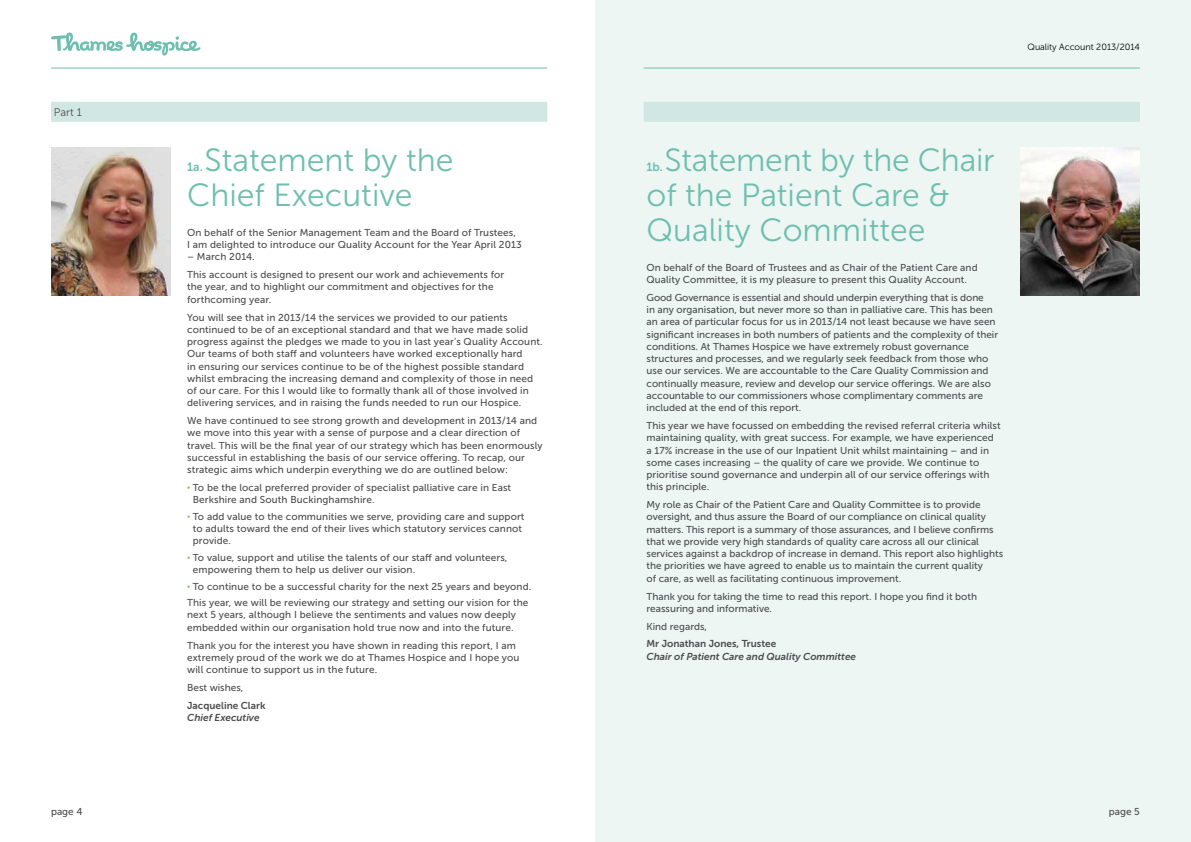
<style>
.page{position:relative;width:1191px;height:842px;background:#fff}
.page>*{position:absolute;margin:0;border:0;box-sizing:border-box;transform-origin:0 0}
.t1{font:32px/35px "Museo Sans 300";color:#6ebfaf}
.t2{font:12px "Museo Sans 700";color:#6ebfaf}
.t3{font:11px "Museo Sans 300";color:#4d4d4f}
.t4{font:10px/12.2px "Museo Sans 500";letter-spacing:.005em;color:#4d4d4f}
.t5{font:italic 10px "Museo Sans 700";color:#4d4d4f}
.t6{font:10px "Museo Sans 700";color:#4d4d4f}
.t7{font:9px "Museo Sans 300";color:#000}
.s1{font-family:"Museo Sans 300";font-size:8px;color:#83c452}
</style>
<div class="page">
<div style="left:595px;top:0;width:596px;height:842px;background:#edf6f3"></div>
<svg style="left:51px;top:32px;width:149px;height:24px"></svg>
<hr style="left:51px;top:68px;width:496px;height:1px;background:#6ebfaf">
<hr style="left:643px;top:68px;width:497px;height:1px;background:#6ebfaf">
<div style="left:643px;top:102px;width:497px;height:20px;background:#d0e8e1"></div>
<img style="left:51px;top:147px;width:120px;height:149px">
<img style="left:1020px;top:147px;width:120px;height:149px">
<div style="left:51px;top:102px;width:496px;height:20px;background:#d0e8e1"></div>
<p class="t3" style="left:54px;top:106px;width:29px">Part 1</p>
<h1 class="t1" style="left:187px;top:143px;width:268px;text-indent:17px">Statement by the<br>Chief Executive</h1>
<p class="t4" style="left:187px;top:226px;width:336px">On behalf of the Senior Management Team and the Board of Trustees,<br>I am delighted to introduce our Quality Account for the Year April 2013</p>
<p class="t4" style="left:187px;top:248px;width:319px;line-height:17.9px">– March 2014.<br>This account is designed to present our work and achievements for</p>
<p class="t4" style="left:187px;top:281px;width:308px">the year, and to highlight our commitment and objectives for the forthcoming year.</p>
<p class="t4" style="left:187px;top:311px;width:357px">You will see that in 2013/14 the services we provided to our patients continued to be of an exceptional standard and that we have made solid progress against the pledges we made to you in last year’s Quality Account.<br>Our teams of both staff and volunteers have worked exceptionally hard<br>in ensuring our services continue to be of the highest possible standard whilst embracing the increasing demand and complexity of those in need of our care. For this I would like to formally thank all of those involved in delivering services, and in raising the funds needed to run our Hospice.</p>
<p class="t4" style="left:187px;top:415px;width:357px">We have continued to see strong growth and development in 2013/14 and we move into this year with a sense of purpose and a clear direction of travel. This will be the final year of our strategy which has been enormously successful in establishing the basis of our service offering. To recap, our strategic aims which underpin everything we do are outlined below:</p>
<p class="t4" style="left:193px;top:482px;width:320px;text-indent:-6px"><span class="s1">•</span> To be the local preferred provider of specialist palliative care in East<br>Berkshire and South Buckinghamshire.</p>
<p class="t4" style="left:193px;top:510px;width:333px;text-indent:-6px"><span class="s1">•</span> To add value to the communities we serve, providing care and support to adults toward the end of their lives which statutory services cannot provide.</p>
<p class="t4" style="left:193px;top:551px;width:316px;text-indent:-6px"><span class="s1">•</span> To value, support and utilise the talents of our staff and volunteers, empowering them to help us deliver our vision.</p>
<p class="t4" style="left:187px;top:578px;width:346px;line-height:16.5px"><span class="s1">•</span> To continue to be a successful charity for the next 25 years and beyond.<br>This year, we will be reviewing our strategy and setting our vision for the</p>
<p class="t4" style="left:187px;top:609px;width:330px">next 5 years, although I believe the sentiments and values now deeply embedded within our organisation hold true now and into the future.</p>
<p class="t4" style="left:187px;top:639px;width:334px">Thank you for the interest you have shown in reading this report, I am extremely proud of the work we do at Thames Hospice and I hope you will continue to support us in the future.</p>
<p class="t4" style="left:187px;top:681px;width:58px">Best wishes,</p>
<p class="t6" style="left:187px;top:700px;width:80px">Jacqueline Clark</p>
<p class="t5" style="left:187px;top:712px;width:74px">Chief Executive</p>
<p class="t2" style="left:187px;top:161px;width:17px">1a.</p>
<p class="t7" style="left:1027px;top:42px;width:114px">Quality Account 2013/2014</p>
<h1 class="t1" style="left:646px;top:143px;width:349px;text-indent:18px">Statement by the Chair of the Patient Care &amp;<br>Quality Committee</h1>
<p class="t4" style="left:646px;top:261px;width:333px">On behalf of the Board of Trustees and as Chair of the Patient Care and<br>Quality Committee, it is my pleasure to present this Quality Account.</p>
<p class="t4" style="left:646px;top:291px;width:353px">Good Governance is essential and should underpin everything that is done<br>in any organisation, but never more so than in palliative care. This has been an area of particular focus for us in 2013/14 not least because we have seen significant increases in both numbers of patients and the complexity of their conditions. At Thames Hospice we have extremely robust governance structures and processes, and we regularly seek feedback from those who use our services. We are accountable to the Care Quality Commission and continually measure, review and develop our service offerings. We are also accountable to our commissioners whose complimentary comments are included at the end of this report.</p>
<p class="t4" style="left:646px;top:419px;width:356px">This year we have focussed on embedding the revised referral criteria whilst maintaining quality, with great success. For example, we have experienced a 17% increase in the use of our Inpatient Unit whilst maintaining – and in some cases increasing – the quality of care we provide. We continue to prioritise sound governance and underpin all of our service offerings with this principle.</p>
<p class="t4" style="left:646px;top:499px;width:358px">My role as Chair of the Patient Care and Quality Committee is to provide oversight, and thus assure the Board of our compliance on clinical quality matters. This report is a summary of those assurances, and I believe confirms that we provide very high standards of quality care across all our clinical services against a backdrop of increase in demand. This report also highlights the priorities we have agreed to enable us to maintain the current quality<br>of care, as well as facilitating continuous improvement.</p>
<p class="t4" style="left:646px;top:590px;width:332px">Thank you for taking the time to read this report. I hope you find it both reassuring and informative.</p>
<p class="t4" style="left:646px;top:620px;width:62px">Kind regards,</p>
<p class="t6" style="left:646px;top:638px;width:131px">Mr Jonathan Jones, Trustee</p>
<p class="t5" style="left:646px;top:650px;width:211px">Chair of Patient Care and Quality Committee</p>
<p class="t2" style="left:646px;top:161px;width:18px">1b.</p>
<p class="t4" style="left:51px;top:806px;width:33px">page 4</p>
<p class="t4" style="left:1109px;top:806px;width:32px">page 5</p>
</div>
